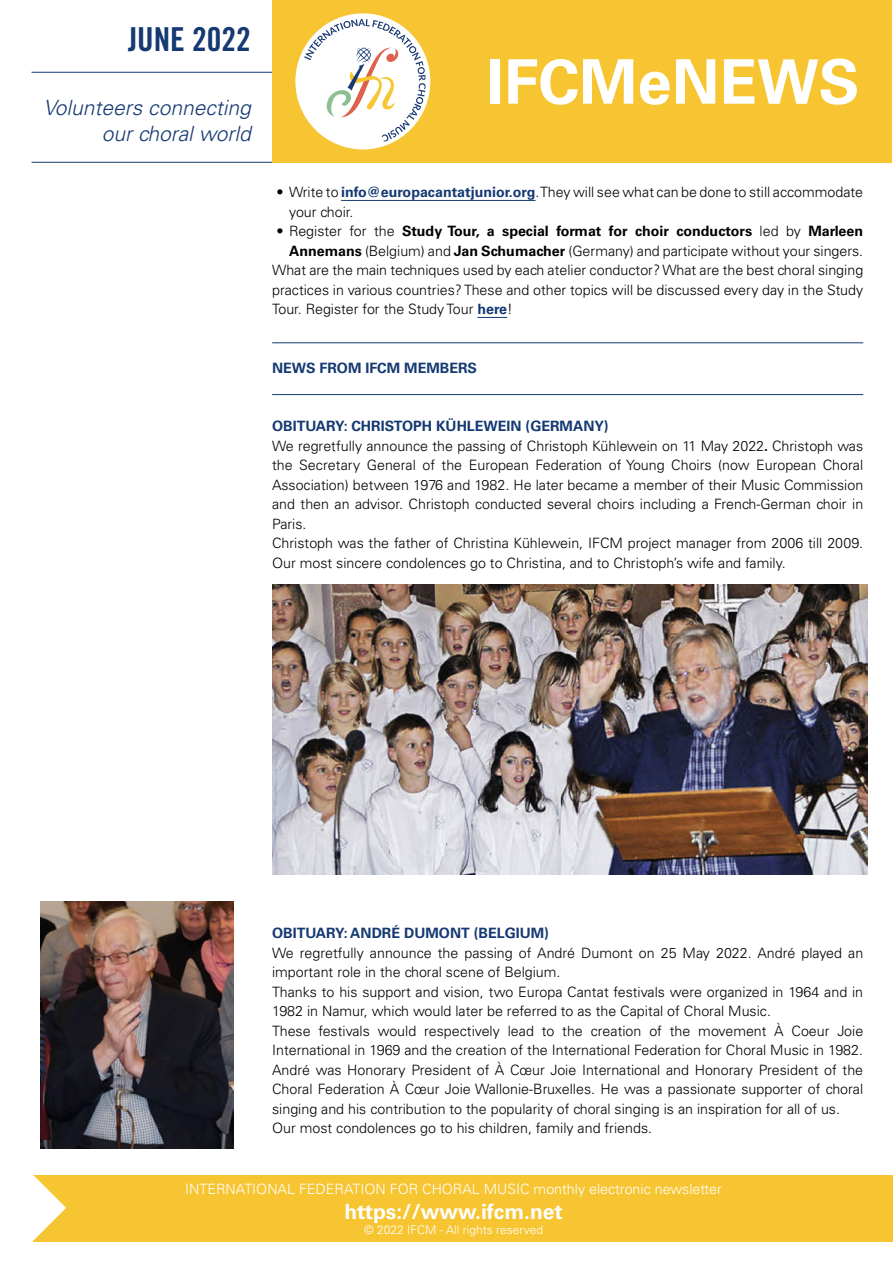
<style>
.page{position:relative;width:893px;height:1263px;background:#fff}
.page>*{position:absolute;margin:0;border:0;box-sizing:border-box;transform-origin:0 0}
.t1{font:700 61.5px "Univers LT Std";color:#fff}
.t2{font:33px "Trade Gothic LT Std Bd Cn 20";color:#153972}
.t3{font:italic 300 21px/25.2px "Univers LT Std";color:#153972;text-align:right}
.t4{font:700 21px "Univers LT Std";color:#fff}
.t5{font:300 14.25px/19.5px "Univers LT Std";color:#000}
.t6{font:700 14.25px "Univers LT Std";color:#000}
.t7{font:300 14.25px "Univers LT Std";color:#fff}
.t8{font:700 14.25px "Univers LT Std";color:#153972}
.t9{font:300 12px "Univers LT Std";color:#fff}
.s1{font-weight:700;color:#153972}
.s2{font-weight:300}
.s3{font-weight:700}
</style>
<div class="page">
<div style="left:33px;top:1176px;width:860px;height:66px;background:#f7c531"></div>
<svg style="left:33px;top:1175px;width:33px;height:66px"></svg>
<div style="left:272px;top:0;width:619px;height:163px;background:#f7c531"></div>
<div style="left:295px;top:13px;width:135px;height:136px;background:#fff;border-radius:50%"></div>
<svg style="left:304px;top:19px;width:122px;height:123px"></svg>
<hr style="left:341px;top:200px;width:194px;height:1px;background:#153972">
<hr style="left:477px;top:317px;width:30px;height:1px;background:#153972">
<hr style="left:272px;top:342px;width:591px;height:1px;background:#153972">
<hr style="left:272px;top:394px;width:591px;height:1px;background:#153972">
<hr style="left:32px;top:72px;width:240px;height:1px;background:#153972">
<hr style="left:32px;top:162px;width:240px;height:1px;background:#153972">
<img style="left:272px;top:585px;width:596px;height:289px">
<img style="left:41px;top:901px;width:193px;height:247px">
<h2 class="t2" style="left:128px;top:19px;width:124px">JUNE 2022</h2>
<h3 class="t3" style="left:44px;top:96px;width:209px">Volunteers connecting our choral world</h3>
<h1 class="t1" style="left:487px;top:46px;width:374px">IFCMeNEWS</h1>
<p class="t5" style="left:289px;top:183px;width:575px;text-indent:-13px">• Write to <span class="s1">info@europacantatjunior.org</span>. They will see what can be done to still accommodate your choir.</p>
<p class="t6" style="left:276px;top:223px;width:588px"><span class="s2">• Register for the</span> Study Tour, a special format for choir conductors <span class="s2">led by</span> Marleen</p>
<p class="t5" style="left:289px;top:241px;width:576px"><span class="s3">Annemans</span> (Belgium) and <span class="s3">Jan Schumacher</span> (Germany) and participate without your singers.</p>
<p class="t5" style="left:272px;top:261px;width:593px">What are the main techniques used by each atelier conductor? What are the best choral singing</p>
<p class="t5" style="left:272px;top:280px;width:592px">practices in various countries? These and other topics will be discussed every day in the Study</p>
<p class="t5" style="left:272px;top:300px;width:242px">Tour. Register for the Study Tour <span class="s1">here</span>!</p>
<p class="t8" style="left:272px;top:359px;width:206px">NEWS FROM IFCM MEMBERS</p>
<p class="t5" style="left:272px;top:417px;width:593px"><span class="s1">OBITUARY: CHRISTOPH KÜHLEWEIN (GERMANY)<br></span>We regretfully announce the passing of Christoph Kühlewein on 11 May 2022<span class="s3">.</span> Christoph was the Secretary General of the European Federation of Young Choirs (now European Choral Association) between 1976 and 1982. He later became a member of their Music Commission and then an advisor. Christoph conducted several choirs including a French-German choir in Paris.<br>Christoph was the father of Christina Kühlewein, IFCM project manager from 2006 till 2009.<br>Our most sincere condolences go to Christina, and to Christoph’s wife and family.</p>
<p class="t8" style="left:272px;top:925px;width:278px">OBITUARY: ANDRÉ DUMONT (BELGIUM)</p>
<p class="t5" style="left:272px;top:943px;width:593px">We regretfully announce the passing of André Dumont on 25 May 2022. André played an important role in the choral scene of Belgium.<br>Thanks to his support and vision, two Europa Cantat festivals were organized in 1964 and in 1982 in Namur, which would later be referred to as the Capital of Choral Music.<br>These festivals would respectively lead to the creation of the movement À Coeur Joie International in 1969 and the creation of the International Federation for Choral Music in 1982.<br>André was Honorary President of À Cœur Joie International and Honorary President of the Choral Federation À Cœur Joie Wallonie-Bruxelles. He was a passionate supporter of choral singing and his contribution to the popularity of choral singing is an inspiration for all of us.<br>Our most condolences go to his children, family and friends.</p>
<p class="t7" style="left:185px;top:1180px;width:538px">INTERNATIONAL FEDERATION FOR CHORAL MUSIC monthly electronic newsletter</p>
<h3 class="t4" style="left:344px;top:1200px;width:220px">https://www.ifcm.net</h3>
<p class="t9" style="left:364px;top:1222px;width:180px">© 2022 IFCM - All rights reserved</p>
</div>
